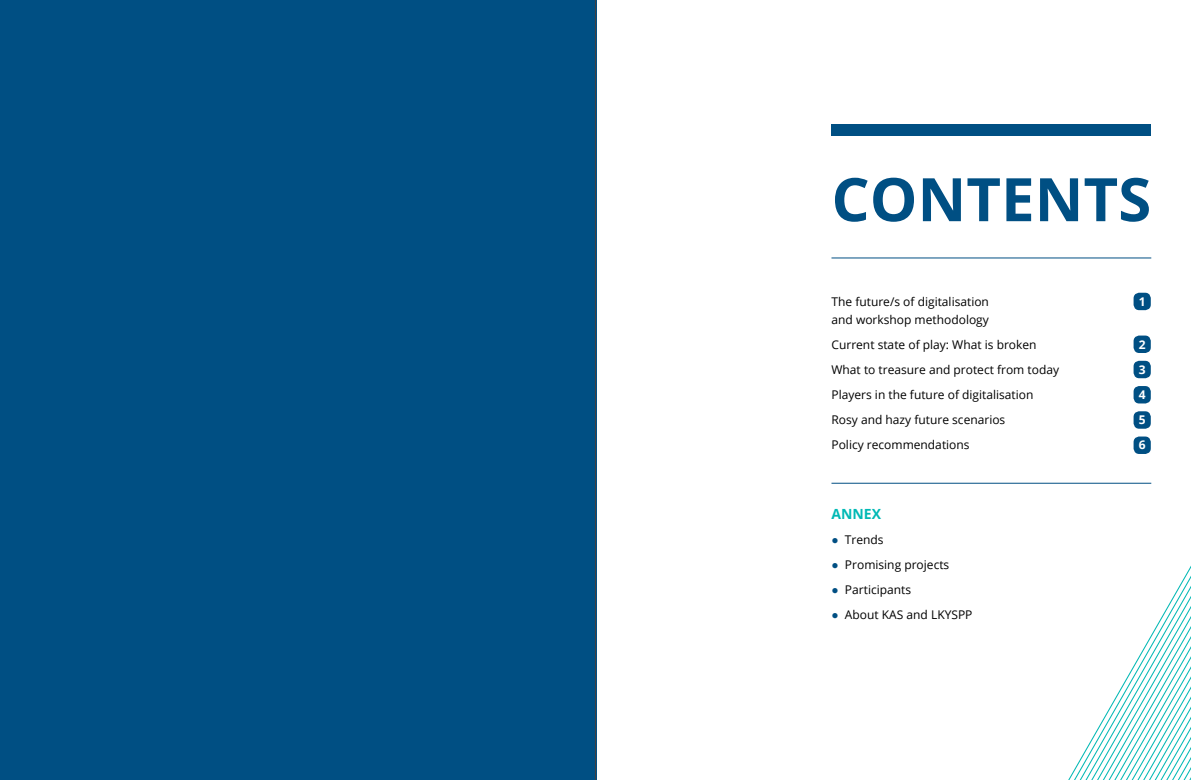
<style>
.page{position:relative;width:1191px;height:780px;background:#fff}
.page>*{position:absolute;margin:0;border:0;box-sizing:border-box;transform-origin:0 0}
.t1{font:700 60px "Open Sans";color:#004f83}
.t2{font:700 14px "Open Sans";color:#00b9b5}
.t3{font:12px/25px "Open Sans";color:#000}
.t4{font:700 12px "Open Sans";color:#fff}
.s1{font-family:"Georgia";color:#004f83}
</style>
<div class="page">
<div style="left:1133px;top:293px;width:17px;height:17px;background:#004f83;border-radius:6px"></div>
<div style="left:1133px;top:335px;width:17px;height:18px;background:#004f83;border-radius:6px"></div>
<div style="left:1133px;top:361px;width:17px;height:17px;background:#004f83;border-radius:6px"></div>
<div style="left:1133px;top:386px;width:17px;height:17px;background:#004f83;border-radius:6px"></div>
<div style="left:1133px;top:411px;width:17px;height:17px;background:#004f83;border-radius:6px"></div>
<div style="left:1133px;top:436px;width:17px;height:18px;background:#004f83;border-radius:6px"></div>
<div style="left:831px;top:125px;width:320px;height:11px;background:#004f83"></div>
<hr style="left:831px;top:482px;width:320px;height:1px;background:#004f83">
<hr style="left:831px;top:257px;width:320px;height:1px;background:#004f83">
<div style="left:0;top:0;width:596px;height:780px;background:#004f83"></div>
<svg style="left:987px;top:482px;width:204px;height:298px"></svg>
<hr style="left:595px;top:0;width:1px;height:780px;background:#414042">
<h1 class="t1" style="left:831px;top:157px;width:321px">CONTENTS</h1>
<p class="t3" style="left:831px;top:289px;width:159px">The future/s of digitalisation</p>
<p class="t4" style="left:1138px;top:293px;width:8px">1</p>
<p class="t3" style="left:831px;top:307px;width:207px">and workshop methodology<br>Current state of play: What is broken</p>
<p class="t4" style="left:1138px;top:336px;width:8px">2</p>
<p class="t3" style="left:831px;top:357px;width:229px">What to treasure and protect from today</p>
<p class="t4" style="left:1138px;top:361px;width:8px">3</p>
<p class="t3" style="left:831px;top:382px;width:203px">Players in the future of digitalisation</p>
<p class="t4" style="left:1138px;top:386px;width:8px">4</p>
<p class="t3" style="left:831px;top:407px;width:175px">Rosy and hazy future scenarios</p>
<p class="t4" style="left:1138px;top:411px;width:8px">5</p>
<p class="t3" style="left:831px;top:432px;width:140px">Policy recommendations</p>
<p class="t4" style="left:1138px;top:436px;width:8px">6</p>
<p class="t2" style="left:831px;top:504px;width:51px">ANNEX</p>
<p class="t3" style="left:831px;top:527px;width:54px"><span class="s1">●</span> Trends</p>
<p class="t3" style="left:831px;top:552px;width:119px"><span class="s1">●</span> Promising projects</p>
<p class="t3" style="left:831px;top:577px;width:81px"><span class="s1">●</span> Participants</p>
<p class="t3" style="left:831px;top:602px;width:142px"><span class="s1">●</span> About KAS and LKYSPP</p>
</div>
